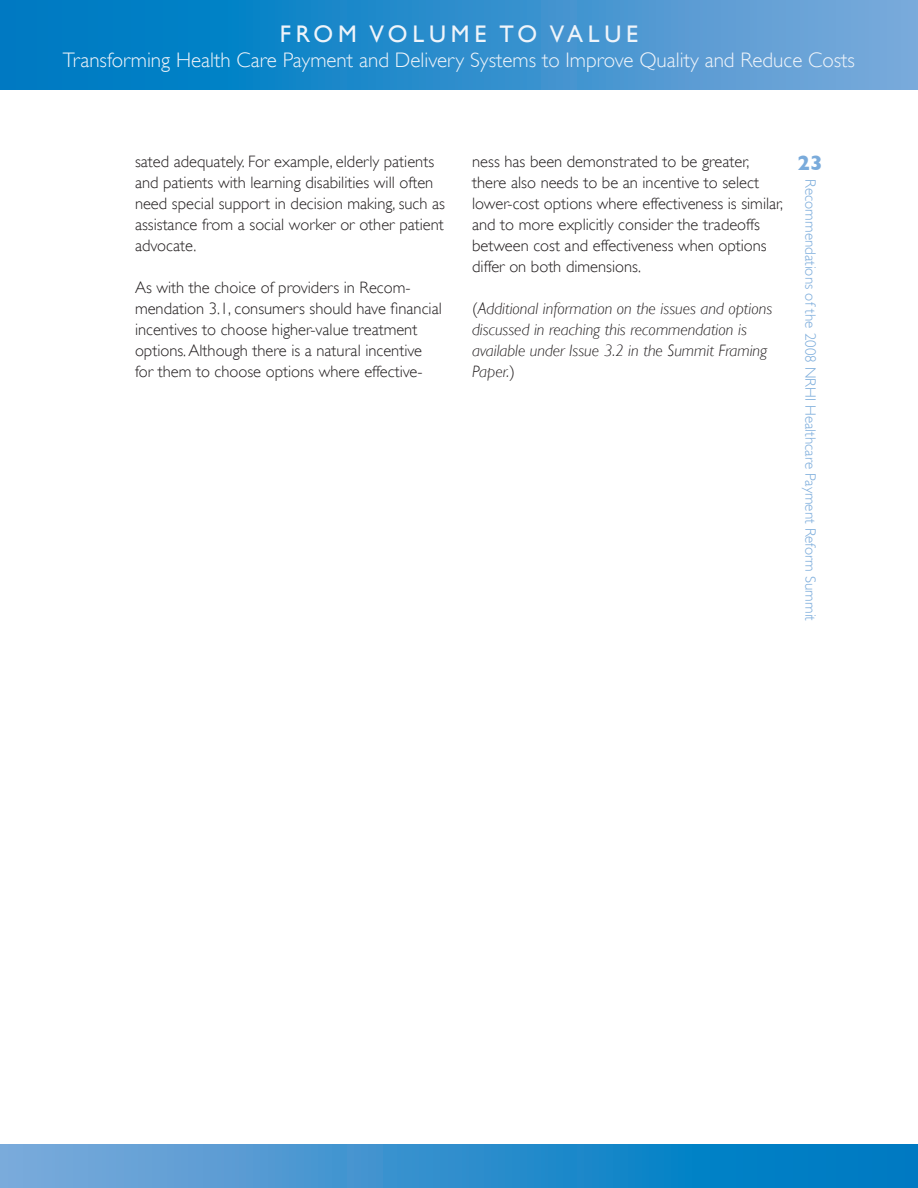
<style>
.page{position:relative;width:918px;height:1188px;background:#fff}
.page>*{position:absolute;margin:0;border:0;box-sizing:border-box;transform-origin:0 0}
.t1{font:24px "Gill Sans";letter-spacing:.2em;color:#eff4fa}
.t2{font:300 21px "Gill Sans";color:#eff4fa}
.t3{font:700 21px "Gill Sans";color:#7aabdb}
.t4{font:300 16.5px/21px "Gill Sans";color:#231f20}
.t5{font:italic 300 16.5px/21px "Gill Sans";color:#231f20}
.t6{font:300 15px "Gill Sans";color:#7aabdb}
.s1{font-style:normal}
</style>
<div class="page">
<div style="left:1px;top:0;width:917px;height:90px;background:linear-gradient(to right,#0076c0,#79a8da)"></div>
<div style="left:1px;top:1144px;width:917px;height:44px;background:linear-gradient(to right,#7aa9da,#0076c0)"></div>
<h1 class="t1" style="left:280px;top:20px;width:360px">FROM VOLUME TO VALUE</h1>
<p class="t2" style="left:63px;top:48px;width:794px">Transforming Health Care Payment and Delivery Systems to Improve Quality and Reduce Costs</p>
<p class="t4" style="left:135px;top:151px;width:312px">sated adequately. For example, elderly patients and patients with learning disabilities will often need special support in decision making, such as assistance from a social worker or other patient advocate.</p>
<p class="t4" style="left:135px;top:277px;width:308px">As with the choice of providers in Recom&shy;mendation 3.1, consumers should have financial incentives to choose higher-value treatment options. Although there is a natural incentive for them to choose options where effective-</p>
<p class="t4" style="left:472px;top:151px;width:313px">ness has been demonstrated to be greater, there also needs to be an incentive to select lower-cost options where effectiveness is similar, and to more explicitly consider the tradeoffs between cost and effectiveness when options differ on both dimensions.</p>
<p class="t5" style="left:472px;top:298px;width:302px"><span class="s1">(</span>Additional information on the issues and options discussed in reaching this recommendation is available under Issue 3.2 in the Summit Framing Paper.<span class="s1">)</span></p>
<p class="t3" style="left:798px;top:151px;width:13px">23</p>
<p class="t6" style="left:819px;top:179px;width:443px;rotate:90deg">Recommendations of the 2008 NRHI Healthcare Payment Reform Summit</p>
</div>
